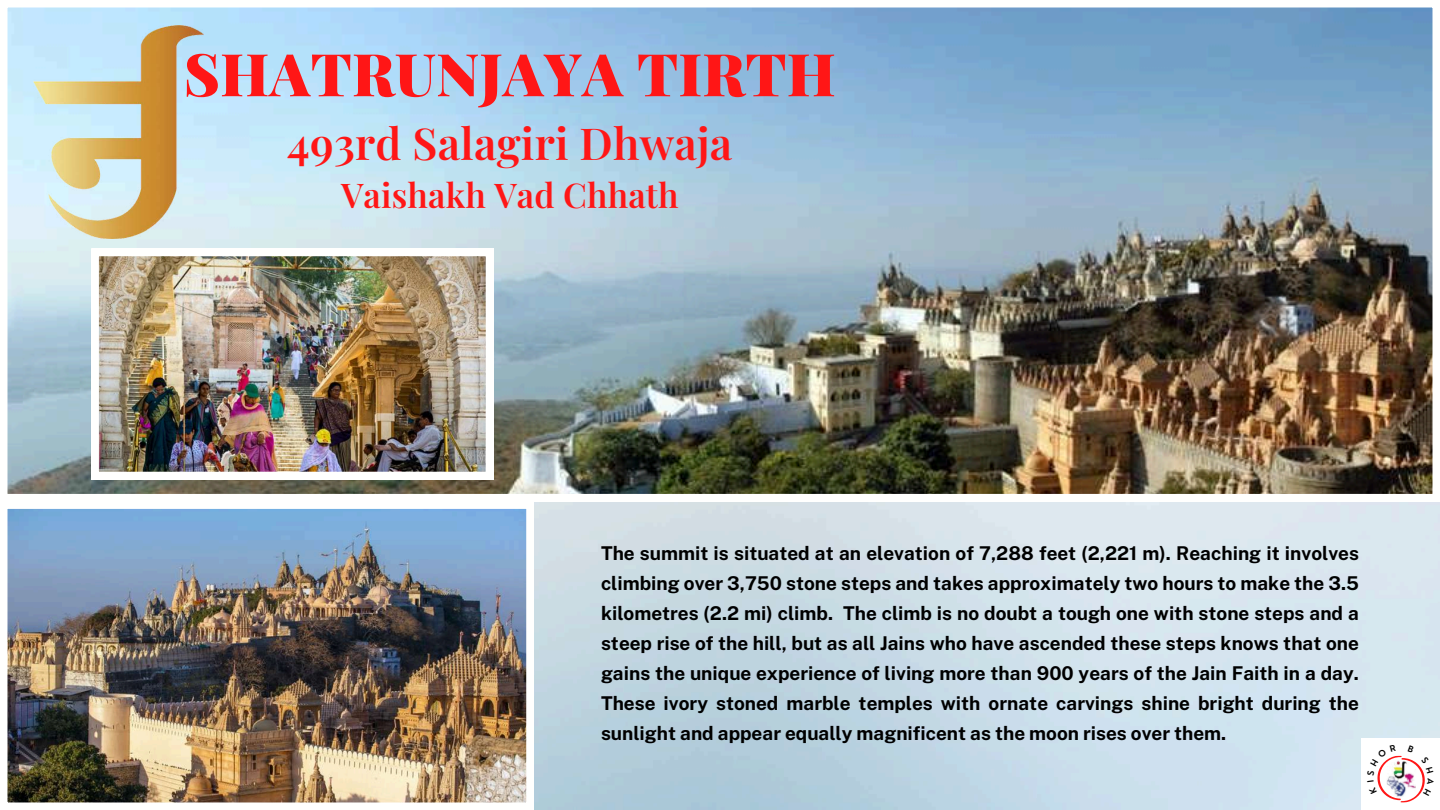
<style>
.page{position:relative;width:1440px;height:810px;background:#fff}
.page>*{position:absolute;margin:0;border:0;box-sizing:border-box;transform-origin:0 0}
.t1{font:900 59px "Playfair Display";letter-spacing:.005em;color:#ff1616}
.t2{font:600 44px "Playfair Display";letter-spacing:.005em;color:#ff1616}
.t3{font:600 34px "Playfair Display";letter-spacing:.005em;color:#ff1616}
.t4{font:700 19px/30px "Public Sans";color:#000;text-align:justify}
</style>
<div class="page">
<img style="left:7px;top:7px;width:1426px;height:487px">
<img style="left:7px;top:508px;width:520px;height:295px">
<img style="left:91px;top:249px;width:402px;height:230px">
<img style="left:33px;top:25px;width:170px;height:213px">
<svg style="left:1377px;top:755px;width:48px;height:48px"></svg>
<h1 class="t1" style="left:184px;top:33px;width:653px">SHATRUNJAYA TIRTH</h1>
<h2 class="t2" style="left:287px;top:112px;width:447px">493rd Salagiri Dhwaja</h2>
<h3 class="t3" style="left:341px;top:171px;width:339px">Vaishakh Vad Chhath</h3>
<p class="t4" style="left:601px;top:538px;width:759px">The summit is situated at an elevation of 7,288 feet (2,221 m). Reaching it involves climbing over 3,750 stone steps and takes approximately two hours to make the 3.5 kilometres (2.2 mi) climb. The climb is no doubt a tough one with stone steps and a steep rise of the hill, but as all Jains who have ascended these steps knows that one gains the unique experience of living more than 900 years of the Jain Faith in a day.<br>These ivory stoned marble temples with ornate carvings shine bright during the sunlight and appear equally magnificent as the moon rises over them.</p>
</div>
